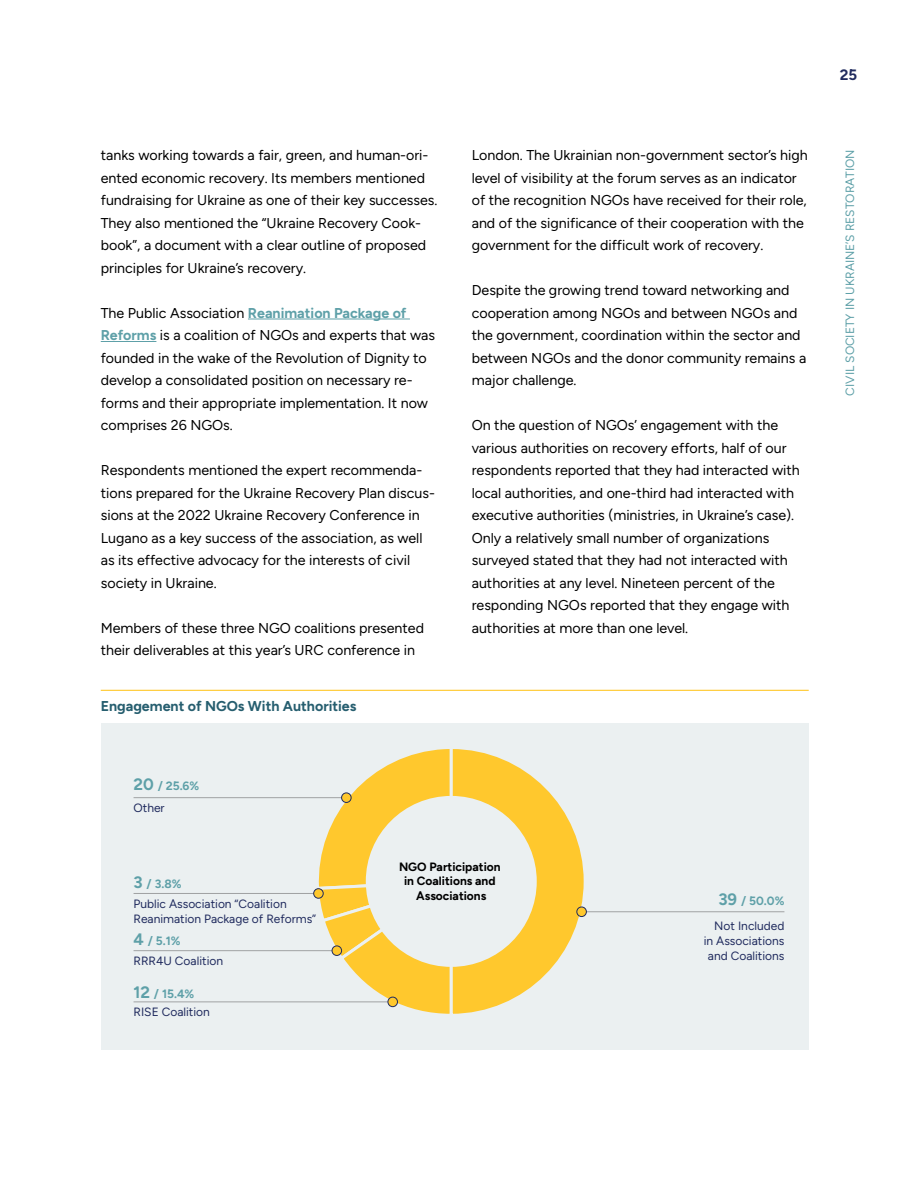
<style>
.page{position:relative;width:918px;height:1188px;background:#fff}
.page>*{position:absolute;margin:0;border:0;box-sizing:border-box;transform-origin:0 0}
.t1{font:700 15px "Figtree";color:#202b5e}
.Body{font:14.25px/22.5px "Figtree";color:#000}
.Body-2{font:700 14.25px "Figtree";color:#265e6f}
.t2{font:12px/25.8px "Figtree";color:#202b5e}
.t3{font:700 12px/14.4px "Figtree";color:#000;text-align:center}
.t4{font:12px "Figtree";color:#5ea0a8}
.t5{font:700 12px/21.3px "Figtree";color:#5ea0a8}
.s1{font-weight:700;color:#5ea0a8}
.s2{font-size:16.5px}
.s3{font-weight:400;color:#202b5e}
.s4{font-weight:700;font-size:16.5px;color:#5ea0a8}
</style>
<div class="page">
<hr style="left:248px;top:319px;width:162px;height:1px;background:#5ea0a8">
<hr style="left:101px;top:341px;width:55px;height:1px;background:#5ea0a8">
<hr style="left:101px;top:690px;width:708px;height:1px;background:#ffc82c">
<div style="left:101px;top:724px;width:708px;height:326px;background:#ebf0f1"></div>
<svg style="left:314px;top:749px;width:274px;height:265px"></svg>
<div style="left:366px;top:796px;width:171px;height:171px;background:#ebf0f1;border-radius:50%"></div>
<hr style="left:134px;top:797px;width:212px;height:1px;background:#a0a2a3">
<hr style="left:581px;top:911px;width:203px;height:1px;background:#a0a2a3">
<hr style="left:134px;top:893px;width:186px;height:1px;background:#a0a2a3">
<hr style="left:134px;top:950px;width:203px;height:1px;background:#a0a2a3">
<hr style="left:134px;top:1002px;width:259px;height:1px;background:#a0a2a3">
<div style="left:577px;top:907px;width:9px;height:10px;background:#ffc82d;border-radius:50%"></div>
<div style="left:576px;top:907px;width:11px;height:10px;border:1px solid #202b5e;border-radius:50%"></div>
<div style="left:388px;top:997px;width:9px;height:10px;background:#ffc82d;border-radius:50%"></div>
<div style="left:388px;top:997px;width:10px;height:10px;border:1px solid #202b5e;border-radius:50%"></div>
<div style="left:332px;top:946px;width:10px;height:9px;background:#ffc82d;border-radius:50%"></div>
<div style="left:332px;top:946px;width:10px;height:10px;border:1px solid #202b5e;border-radius:50%"></div>
<div style="left:314px;top:889px;width:9px;height:9px;background:#ffc82d;border-radius:50%"></div>
<div style="left:313px;top:888px;width:11px;height:11px;border:1px solid #202b5e;border-radius:50%"></div>
<div style="left:342px;top:793px;width:9px;height:9px;background:#ffc82d;border-radius:50%"></div>
<div style="left:341px;top:793px;width:11px;height:10px;border:1px solid #202b5e;border-radius:50%"></div>
<p class="Body" style="left:101px;top:144px;width:338px">tanks working towards a fair, green, and human-ori&shy;ented economic recovery. Its members mentioned fundraising for Ukraine as one of their key successes.<br>They also mentioned the “Ukraine Recovery Cook&shy;book”, a document with a clear outline of proposed principles for Ukraine’s recovery.</p>
<p class="Body" style="left:101px;top:301px;width:336px">The Public Association <span class="s1">Reanimation Package of Reforms</span> is a coalition of NGOs and experts that was founded in the wake of the Revolution of Dignity to develop a consolidated position on necessary re&shy;forms and their appropriate implementation. It now comprises 26 NGOs.</p>
<p class="Body" style="left:101px;top:459px;width:336px">Respondents mentioned the expert recommenda&shy;tions prepared for the Ukraine Recovery Plan discus&shy;sions at the 2022 Ukraine Recovery Conference in Lugano as a key success of the association, as well as its effective advocacy for the interests of civil society in Ukraine.</p>
<p class="Body" style="left:101px;top:616px;width:325px">Members of these three NGO coalitions presented their deliverables at this year’s URC conference in</p>
<p class="Body-2" style="left:101px;top:698px;width:257px">Engagement of NGOs With Authorities</p>
<p class="t5" style="left:134px;top:775px;width:67px"><span class="s2">20</span> / 25.6%<br><span class="s3">Other</span></p>
<p class="Body" style="left:472px;top:144px;width:338px">London. The Ukrainian non-government sector’s high level of visibility at the forum serves as an indicator of the recognition NGOs have received for their role, and of the significance of their cooperation with the government for the difficult work of recovery.</p>
<p class="Body" style="left:472px;top:279px;width:336px">Despite the growing trend toward networking and cooperation among NGOs and between NGOs and the government, coordination within the sector and between NGOs and the donor community remains a major challenge.</p>
<p class="Body" style="left:472px;top:414px;width:330px">On the question of NGOs’ engagement with the various authorities on recovery efforts, half of our respondents reported that they had interacted with local authorities, and one-third had interacted with executive authorities (ministries, in Ukraine’s case).<br>Only a relatively small number of organizations surveyed stated that they had not interacted with authorities at any level. Nineteen percent of the responding NGOs reported that they engage with authorities at more than one level.</p>
<p class="t2" style="left:134px;top:874px;width:155px;line-height:19.8px"><span class="s4">3</span> <span class="s1">/ 3.8%<br></span>Public Association “Coalition</p>
<p class="t2" style="left:134px;top:907px;width:184px;line-height:22.4px">Reanimation Package of Reforms”<br><span class="s4">4</span> <span class="s1">/ 5.1%</span></p>
<p class="t2" style="left:134px;top:948px;width:91px">RRR4U Coalition</p>
<p class="t2" style="left:134px;top:984px;width:78px;line-height:18.3px"><span class="s4">12</span> <span class="s1">/ 15.4%<br></span>RISE Coalition</p>
<p class="t3" style="left:399px;top:859px;width:103px">NGO Participation in Coalitions and<br>Associations</p>
<p class="t2" style="left:714px;top:887px;width:72px;text-align:center"><span class="s4">39</span> <span class="s1">/ 50.0%<br></span>Not Included</p>
<p class="t2" style="left:704px;top:934px;width:82px;line-height:15px;text-align:center">in Associations and Coalitions</p>
<p class="t1" style="left:840px;top:66px;width:19px">25</p>
<p class="t4" style="left:843px;top:396px;width:248px;rotate:-90deg">CIVIL SOCIETY IN UKRAINE’S RESTORATION</p>
</div>
